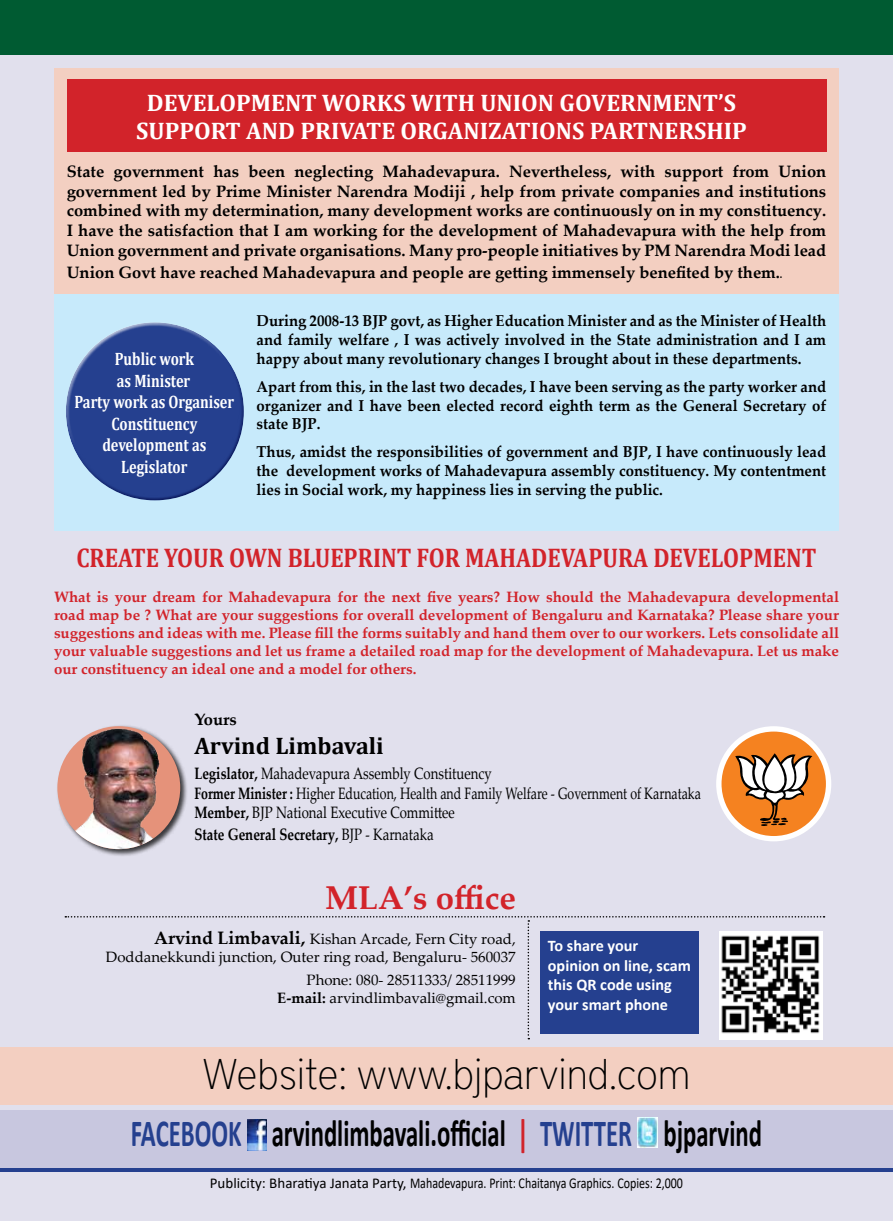
<style>
.page{position:relative;width:893px;height:1221px;background:#fff}
.page>*{position:absolute;margin:0;border:0;box-sizing:border-box;transform-origin:0 0}
.t1{font:100 42.75px "District Pro";color:#000}
.t2{font:700 38.4px "Calibri";color:#000;scale:.64 1}
.t3{font:700 33px "Palatino Linotype";color:#d2232a}
.t4{font:700 27.15px "Cambria";color:#d2232a;scale:.85 1}
.t5{font:700 24px "Cambria";color:#fff}
.t6{font:700 24px "Cambria";color:#000}
.t7{font:700 18px/21.6px "Cambria";color:#fff;text-align:center;scale:.8 1}
.t8{font:700 16.5px/19.8px "Palatino Linotype";color:#000;text-align:justify}
.t9{font:16.5px/19.8px "Palatino Linotype";color:#000;scale:.8 1}
.t10{font:700 16.5px "Palatino Linotype";color:#000;scale:.8 1}
.t11{font:700 16.2px/19.5px "Calibri";color:#fff}
.t12{font:700 15.75px/18.9px "Palatino Linotype";color:#000;text-align:justify;scale:.95 1}
.t13{font:700 15px/18px "Palatino Linotype";color:#d2232a;text-align:justify}
.t14{font:15px/18px "Palatino Linotype";color:#000;text-align:right}
.t15{font:15px "Calibri";color:#000}
.s1{font-family:"Nudi 03 e";font-size:18px}
.s2{font-weight:700}
.s3{font-weight:400}
.s4{font-weight:700;font-size:18px}
.s5{color:#25408f}
.s6{color:#d2232a}
</style>
<div class="page">
<div style="left:0;top:0;width:893px;height:1220px;background:#e1e0ed"></div>
<div style="left:54px;top:69px;width:785px;height:226px;background:#f3cfc1"></div>
<div style="left:54px;top:295px;width:785px;height:236px;background:#c7eafb"></div>
<div style="left:0;top:0;width:893px;height:54px;background:#005b32"></div>
<div style="left:67px;top:79px;width:759px;height:73px;background:#d2232a"></div>
<div style="left:0;top:1109px;width:893px;height:58px;background:#c8c7df"></div>
<div style="left:0;top:1046px;width:893px;height:58px;background:#f3cfc1"></div>
<hr style="left:0;top:1168px;width:893px;height:3px;background:#25408f">
<img style="left:247px;top:1119px;width:19px;height:31px">
<img style="left:638px;top:1117px;width:20px;height:30px">
<div style="left:61px;top:319px;width:174px;height:135px;background:#fff;opacity:.75"></div>
<div style="left:69px;top:350px;width:180px;height:151px;background:#25408f;opacity:.75"></div>
<div style="left:716px;top:726px;width:115px;height:115px;background:#fff;border-radius:50%"></div>
<svg style="left:721px;top:731px;width:105px;height:105px"></svg>
<svg style="left:65px;top:916px;width:759px;height:123px"></svg>
<div style="left:56px;top:724px;width:132px;height:132px;background:#000;opacity:.75"></div>
<img style="left:57px;top:726px;width:123px;height:123px;border-radius:61px">
<h3 class="t5" style="left:147px;top:85px;width:34px">DEVELOPMENT</h3>
<h3 class="t5" style="left:322px;top:85px;width:18px">WORKS</h3>
<h3 class="t5" style="left:411px;top:85px;width:17px">WITH</h3>
<h3 class="t5" style="left:480px;top:85px;width:32px">UNION</h3>
<h3 class="t5" style="left:559px;top:85px;width:17px">GOVERNMENT</h3>
<h3 class="t5" style="left:718px;top:85px;width:18px">’S</h3>
<h3 class="t5" style="left:136px;top:114px;width:16px">SUPPORT</h3>
<h3 class="t5" style="left:246px;top:114px;width:17px">AND</h3>
<h3 class="t5" style="left:300px;top:114px;width:15px">PRIVATE</h3>
<h3 class="t5" style="left:401px;top:114px;width:15px">ORGANIZATIONS</h3>
<h3 class="t5" style="left:590px;top:114px;width:16px">PARTNERSHIP</h3>
<p class="t8" style="left:67px;top:161px;width:761px">State government has been neglecting Mahadevapura. Nevertheless, with support from Union government led by Prime Minister Narendra Modiji , help from private companies and institutions combined with my determination, many development works are continuously on in my constituency.<br>I have the satisfaction that I am working for the development of Mahadevapura with the help from Union government and private organisations. Many pro-people initiatives by PM Narendra Modi lead</p>
<p class="t8" style="left:67px;top:261px;width:717px">Union Govt have reached Mahadevapura and people are getting immensely benefited by them.<span class="s1">.</span></p>
<p class="t12" style="left:257px;top:311px;width:601px">During 2008-13 BJP govt, as Higher Education Minister and as the Minister of Health and family welfare , I was actively involved in the State administration and I am happy about many revolutionary changes I brought about in these departments.</p>
<p class="t12" style="left:257px;top:376px;width:601px">Apart from this, in the last two decades, I have been serving as the party worker and organizer and I have been elected record eighth term as the General Secretary of state BJP.</p>
<p class="t12" style="left:257px;top:441px;width:601px">Thus, amidst the responsibilities of government and BJP, I have continuously lead the development works of Mahadevapura assembly constituency. My contentment lies in Social work, my happiness lies in serving the public.</p>
<p class="t7" style="left:74px;top:347px;width:201px">PUBLIC WORK<br>AS MINISTER<br>PARTY WORK AS ORGANISER<br>CONSTITUENCY<br>DEVELOPMENT AS<br>LEGISLATOR</p>
<h3 class="t4" style="left:76px;top:538px;width:418px">CREATE YOUR OWN BLUEPRINT FOR</h3>
<h3 class="t4" style="left:465px;top:538px;width:42px">MAHADEVAPURA</h3>
<h3 class="t4" style="left:653px;top:538px;width:19px">DEVELOPMENT</h3>
<p class="t13" style="left:54px;top:587px;width:786px">What is your dream for Mahadevapura for the next five years? How should the Mahadevapura developmental road map be ? What are your suggestions for overall development of Bengaluru and Karnataka? Please share your suggestions and ideas with me. Please fill the forms suitably and hand them over to our workers. Lets consolidate all your valuable suggestions and let us frame a detailed road map for the development of Mahadevapura. Let us make our constituency an ideal one and a model for others.</p>
<p class="t8" style="left:194px;top:708px;width:44px">Yours</p>
<h3 class="t6" style="left:194px;top:728px;width:191px">ARVIND LIMBAVALI</h3>
<p class="t9" style="left:194px;top:762px;width:635px"><span class="s2">Legislator,</span> Mahadevapura Assembly Constituency<br><span class="s2">Former Minister :</span> Higher Education, Health and Family Welfare - Government of Karnataka<br><span class="s2">Member,</span> BJP National Executive Committee</p>
<p class="t10" style="left:194px;top:822px;width:301px">State General Secretary, <span class="s3">BJP - Karnataka</span></p>
<h3 class="t3" style="left:325px;top:874px;width:192px">MLA’s office</h3>
<p class="t14" style="left:106px;top:929px;width:411px"><span class="s4">Arvind Limbavali,</span> Kishan Arcade, Fern City road,<br>Doddanekkundi junction, Outer ring road, Bengaluru- 560037</p>
<p class="t14" style="left:277px;top:970px;width:240px">Phone: 080- 28511333/ 28511999<br><span class="s2">E-mail:</span> arvindlimbavali@gmail.com</p>
<p class="t11" style="left:548px;top:936px;width:145px">To share your opinion on line, scam this QR code using your smart phone</p>
<h1 class="t1" style="left:202px;top:1043px;width:489px">Website: www.bjparvind.com</h1>
<h2 class="t2" style="left:131px;top:1105px;width:987px"><span class="s5">FACEBOOK</span> arvindlimbavali.official <span class="s6">|</span> <span class="s5">TWITTER</span> bjparvind</h2>
<p class="t15" style="left:210px;top:1172px;width:475px">Publicity: Bharatiya Janata Party, Mahadevapura. Print: Chaitanya Graphics. Copies: 2,000</p>
</div>
